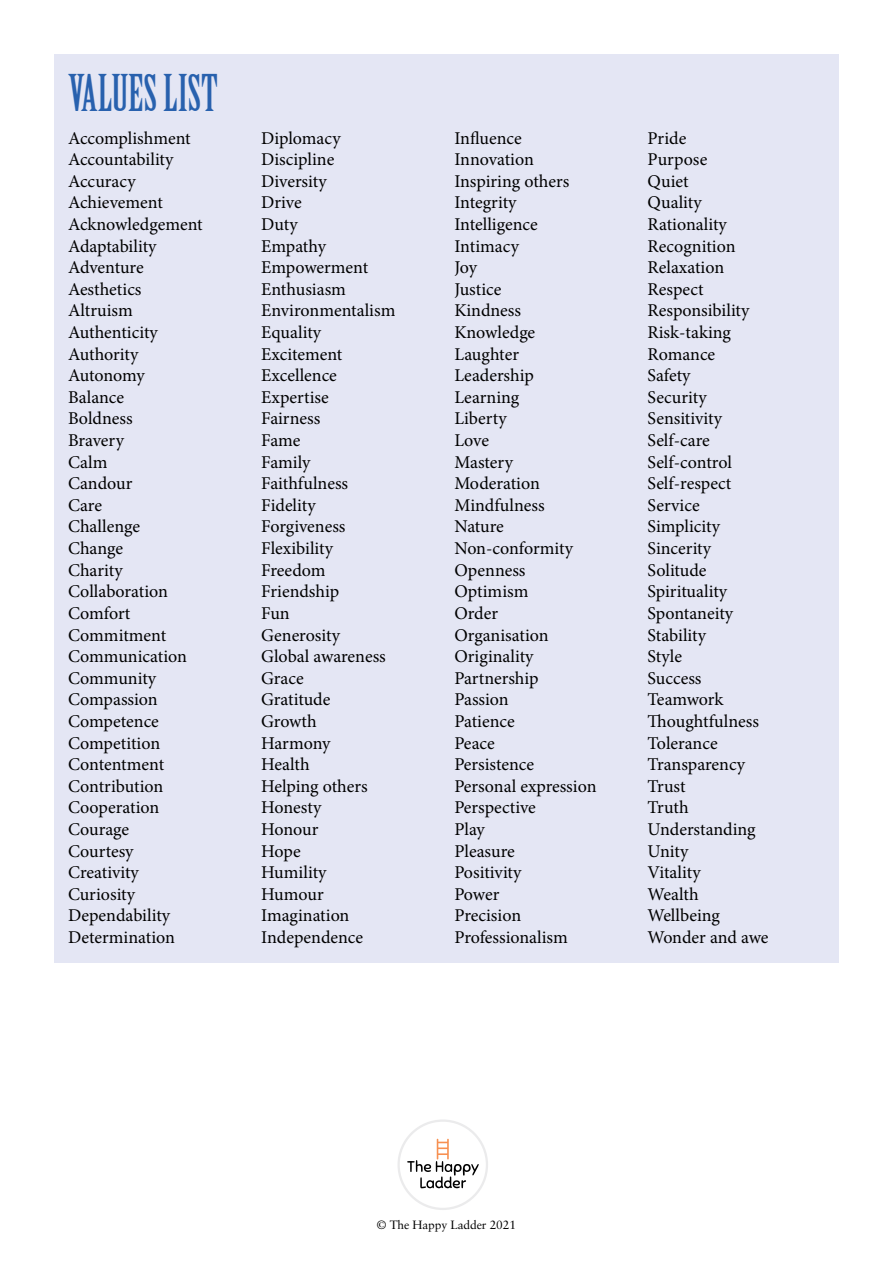
<style>
.page{position:relative;width:893px;height:1263px;background:#fff}
.page>*{position:absolute;margin:0;border:0;box-sizing:border-box;transform-origin:0 0}
.t1{font:49.5px "Birch Std";color:#2861ae}
.t2{font:18px/21.6px "Minion Pro";color:#000}
.t3{font:12px "Sabon";letter-spacing:-.01em;color:#000}
</style>
<div class="page">
<div style="left:54px;top:54px;width:785px;height:908px;background:#e4e6f4"></div>
<svg style="left:398px;top:1119px;width:90px;height:91px"></svg>
<h1 class="t1" style="left:68px;top:65px;width:151px">VALUES list</h1>
<p class="t2" style="left:68px;top:127px;width:136px">Accomplishment<br>Accountability<br>Accuracy<br>Achievement<br>Acknowledgement<br>Adaptability<br>Adventure<br>Aesthetics<br>Altruism<br>Authenticity<br>Authority<br>Autonomy<br>Balance<br>Boldness<br>Bravery<br>Calm<br>Candour<br>Care<br>Challenge<br>Change<br>Charity<br>Collaboration<br>Comfort<br>Commitment<br>Communication<br>Community<br>Compassion<br>Competence<br>Competition<br>Contentment<br>Contribution<br>Cooperation<br>Courage<br>Courtesy<br>Creativity<br>Curiosity<br>Dependability<br>Determination</p>
<p class="t2" style="left:261px;top:127px;width:136px">Diplomacy<br>Discipline<br>Diversity<br>Drive<br>Duty<br>Empathy<br>Empowerment<br>Enthusiasm<br>Environmentalism<br>Equality<br>Excitement<br>Excellence<br>Expertise<br>Fairness<br>Fame<br>Family<br>Faithfulness<br>Fidelity<br>Forgiveness<br>Flexibility<br>Freedom<br>Friendship<br>Fun<br>Generosity<br>Global awareness<br>Grace<br>Gratitude<br>Growth<br>Harmony<br>Health<br>Helping others<br>Honesty<br>Honour<br>Hope<br>Humility<br>Humour<br>Imagination<br>Independence</p>
<p class="t2" style="left:454px;top:127px;width:144px">Influence<br>Innovation<br>Inspiring others<br>Integrity<br>Intelligence<br>Intimacy<br>Joy<br>Justice<br>Kindness<br>Knowledge<br>Laughter<br>Leadership<br>Learning<br>Liberty<br>Love<br>Mastery<br>Moderation<br>Mindfulness<br>Nature<br>Non-conformity<br>Openness<br>Optimism<br>Order<br>Organisation<br>Originality<br>Partnership<br>Passion<br>Patience<br>Peace<br>Persistence<br>Personal expression<br>Perspective<br>Play<br>Pleasure<br>Positivity<br>Power<br>Precision<br>Professionalism</p>
<p class="t2" style="left:648px;top:127px;width:122px">Pride<br>Purpose<br>Quiet<br>Quality<br>Rationality<br>Recognition<br>Relaxation<br>Respect<br>Responsibility<br>Risk-taking<br>Romance<br>Safety<br>Security<br>Sensitivity<br>Self-care<br>Self-control<br>Self-respect<br>Service<br>Simplicity<br>Sincerity<br>Solitude<br>Spirituality<br>Spontaneity<br>Stability<br>Style<br>Success<br>Teamwork<br>Thoughtfulness<br>Tolerance<br>Transparency<br>Trust<br>Truth<br>Understanding<br>Unity<br>Vitality<br>Wealth<br>Wellbeing<br>Wonder and awe</p>
<p class="t3" style="left:377px;top:1217px;width:141px">© The Happy Ladder 2021</p>
</div>
